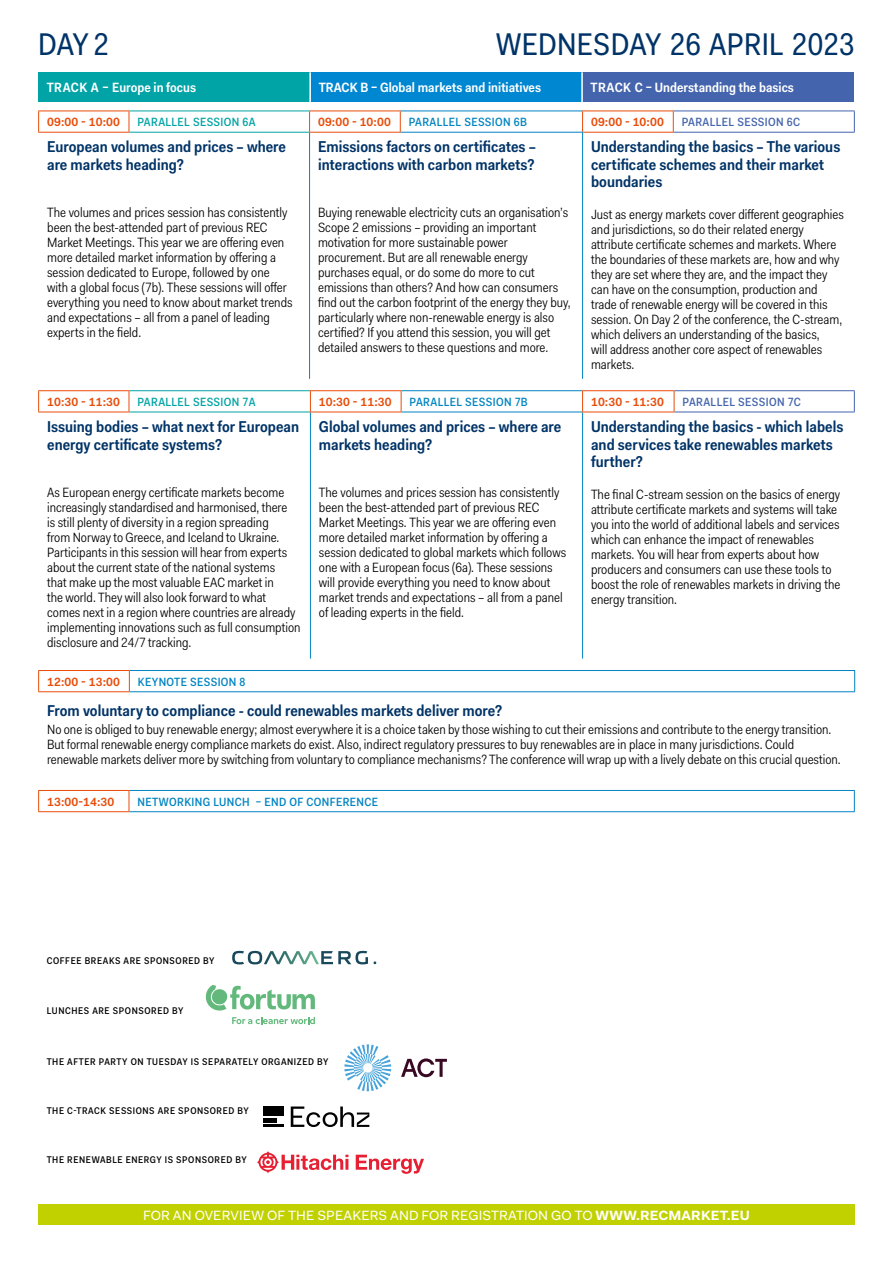
<style>
.page{position:relative;width:893px;height:1263px;background:#fff}
.page>*{position:absolute;margin:0;border:0;box-sizing:border-box;transform-origin:0 0}
.t1{font:31.5px "Fakt Sm Con Pro";letter-spacing:.01em;color:#003367}
.t2{font:600 15.75px/17.2px "Fakt Sm Con Pro";color:#003367}
.t3{font:13.5px/15px "Fakt Sm Con Pro Blond";color:#000}
.t4{font:600 13.5px "Fakt Sm Con Pro";color:#fff}
.t5{font:13.5px "Fakt Pro";letter-spacing:.01em;color:#fff}
.t6{font:600 12px "Fakt Pro";letter-spacing:.01em;color:#e94d0a}
.t7{font:500 12px "Fakt Sm Con Pro";letter-spacing:.03em;color:#0084c2}
.t8{font:500 12px "Fakt Sm Con Pro";letter-spacing:.03em;color:#00a3a6}
.t9{font:500 12px "Fakt Sm Con Pro";letter-spacing:.03em;color:#4464ad}
.t10{font:500 9.75px "Fakt Sm Con Pro";letter-spacing:.06em;color:#000}
.s1{font-weight:700}
</style>
<div class="page">
<div style="left:38px;top:72px;width:272px;height:30px;background:#00a3a6"></div>
<div style="left:310px;top:72px;width:272px;height:30px;background:#0087d1"></div>
<div style="left:582px;top:72px;width:272px;height:30px;background:#4464ad"></div>
<hr style="left:309px;top:72px;width:2px;height:30px;background:#fff">
<hr style="left:581px;top:72px;width:2px;height:30px;background:#fff">
<hr style="left:309px;top:133px;width:1px;height:246px;background:#0084c2">
<hr style="left:582px;top:133px;width:1px;height:246px;background:#0084c2">
<hr style="left:583px;top:132px;width:91px;height:1px;background:#e94d0a">
<svg style="left:309px;top:111px;width:365px;height:21px"></svg>
<hr style="left:309px;top:132px;width:92px;height:1px;background:#e94d0a">
<hr style="left:38px;top:111px;width:91px;height:1px;background:#e94d0a">
<svg style="left:38px;top:111px;width:1px;height:21px"></svg>
<svg style="left:129px;top:112px;width:1px;height:20px"></svg>
<hr style="left:38px;top:132px;width:91px;height:1px;background:#e94d0a">
<hr style="left:129px;top:111px;width:180px;height:1px;background:#00a3a6">
<hr style="left:129px;top:132px;width:180px;height:1px;background:#00a3a6">
<hr style="left:401px;top:111px;width:181px;height:1px;background:#0084c2">
<hr style="left:401px;top:132px;width:182px;height:1px;background:#0084c2">
<hr style="left:674px;top:111px;width:181px;height:1px;background:#4464ad">
<svg style="left:854px;top:111px;width:1px;height:21px"></svg>
<hr style="left:674px;top:132px;width:181px;height:1px;background:#4464ad">
<hr style="left:310px;top:412px;width:1px;height:247px;background:#0084c2">
<hr style="left:582px;top:412px;width:1px;height:247px;background:#0084c2">
<hr style="left:401px;top:390px;width:181px;height:1px;background:#0084c2">
<hr style="left:401px;top:412px;width:181px;height:1px;background:#0084c2">
<hr style="left:129px;top:390px;width:181px;height:1px;background:#00a3a6">
<hr style="left:129px;top:412px;width:181px;height:1px;background:#00a3a6">
<hr style="left:38px;top:390px;width:91px;height:1px;background:#e94d0a">
<svg style="left:38px;top:391px;width:1px;height:21px"></svg>
<svg style="left:129px;top:391px;width:1px;height:21px"></svg>
<hr style="left:38px;top:412px;width:91px;height:1px;background:#e94d0a">
<hr style="left:310px;top:390px;width:91px;height:1px;background:#e94d0a">
<hr style="left:310px;top:412px;width:91px;height:1px;background:#e94d0a">
<hr style="left:582px;top:390px;width:92px;height:1px;background:#e94d0a">
<svg style="left:310px;top:391px;width:365px;height:21px"></svg>
<hr style="left:582px;top:412px;width:92px;height:1px;background:#e94d0a">
<hr style="left:674px;top:390px;width:181px;height:1px;background:#4464ad">
<svg style="left:854px;top:391px;width:1px;height:21px"></svg>
<hr style="left:674px;top:412px;width:181px;height:1px;background:#4464ad">
<svg style="left:39px;top:692px;width:816px;height:1px"></svg>
<hr style="left:130px;top:670px;width:725px;height:1px;background:#0084c2">
<svg style="left:854px;top:671px;width:1px;height:20px"></svg>
<hr style="left:130px;top:691px;width:725px;height:1px;background:#0084c2">
<hr style="left:38px;top:670px;width:92px;height:1px;background:#e94d0a">
<svg style="left:38px;top:671px;width:1px;height:20px"></svg>
<svg style="left:129px;top:671px;width:1px;height:20px"></svg>
<hr style="left:38px;top:691px;width:92px;height:1px;background:#e94d0a">
<hr style="left:38px;top:790px;width:91px;height:1px;background:#e94d0a">
<svg style="left:38px;top:791px;width:1px;height:20px"></svg>
<svg style="left:129px;top:791px;width:1px;height:20px"></svg>
<hr style="left:38px;top:811px;width:91px;height:1px;background:#e94d0a">
<hr style="left:129px;top:790px;width:726px;height:1px;background:#0084c2">
<svg style="left:854px;top:791px;width:1px;height:20px"></svg>
<hr style="left:129px;top:811px;width:726px;height:1px;background:#0084c2">
<svg style="left:232px;top:950px;width:145px;height:15px"></svg>
<svg style="left:205px;top:985px;width:110px;height:40px"></svg>
<svg style="left:344px;top:1044px;width:103px;height:48px"></svg>
<svg style="left:263px;top:1106px;width:107px;height:21px"></svg>
<svg style="left:256px;top:1151px;width:168px;height:23px"></svg>
<div style="left:38px;top:1204px;width:817px;height:21px;background:#c1d100"></div>
<h1 class="t1" style="left:38px;top:23px;width:72px">DAY 2</h1>
<h1 class="t1" style="left:496px;top:23px;width:360px">WEDNESDAY 26 APRIL 2023</h1>
<p class="t4" style="left:47px;top:79px;width:151px">TRACK A – Europe in focus</p>
<p class="t4" style="left:319px;top:79px;width:224px">TRACK B – Global markets and initiatives</p>
<p class="t4" style="left:591px;top:79px;width:205px">TRACK C – Understanding the basics</p>
<p class="t6" style="left:47px;top:114px;width:74px">09:00 - 10:00</p>
<p class="t8" style="left:137px;top:114px;width:120px">PARALLEL SESSION 6A</p>
<p class="t6" style="left:318px;top:114px;width:74px">09:00 - 10:00</p>
<p class="t7" style="left:409px;top:114px;width:120px">PARALLEL SESSION 6B</p>
<p class="t6" style="left:591px;top:114px;width:74px">09:00 - 10:00</p>
<p class="t9" style="left:682px;top:114px;width:120px">PARALLEL SESSION 6C</p>
<p class="t2" style="left:47px;top:138px;width:240px">European volumes and prices – where are markets heading?</p>
<p class="t3" style="left:47px;top:205px;width:247px">The volumes and prices session has consistently been the best-attended part of previous REC Market Meetings. This year we are offering even more detailed market information by offering a session dedicated to Europe, followed by one with a global focus (7b). These sessions will offer everything you need to know about market trends and expectations – all from a panel of leading experts in the field.</p>
<p class="t2" style="left:318px;top:138px;width:219px">Emissions factors on certificates – interactions with carbon markets?</p>
<p class="t3" style="left:318px;top:205px;width:254px">Buying renewable electricity cuts an organisation’s Scope 2 emissions – providing an important motivation for more sustainable power procurement. But are all renewable energy purchases equal, or do some do more to cut emissions than others? And how can consumers find out the carbon footprint of the energy they buy, particularly where non-renewable energy is also certified? If you attend this session, you will get detailed answers to these questions and more.</p>
<p class="t2" style="left:591px;top:138px;width:251px">Understanding the basics – The various certificate schemes and their market boundaries</p>
<p class="t3" style="left:591px;top:207px;width:254px">Just as energy markets cover different geographies and jurisdictions, so do their related energy attribute certificate schemes and markets. Where the boundaries of these markets are, how and why they are set where they are, and the impact they can have on the consumption, production and trade of renewable energy will be covered in this session. On Day 2 of the conference, the C-stream, which delivers an understanding of the basics,<br>will address another core aspect of renewables markets.</p>
<p class="t6" style="left:47px;top:394px;width:74px">10:30 - 11:30</p>
<p class="t8" style="left:137px;top:394px;width:120px">PARALLEL SESSION 7A</p>
<p class="t6" style="left:319px;top:394px;width:74px">10:30 - 11:30</p>
<p class="t7" style="left:410px;top:394px;width:120px">PARALLEL SESSION 7B</p>
<p class="t6" style="left:591px;top:394px;width:74px">10:30 - 11:30</p>
<p class="t9" style="left:683px;top:394px;width:120px">PARALLEL SESSION 7C</p>
<p class="t2" style="left:47px;top:418px;width:253px">Issuing bodies – what next for European energy certificate systems?</p>
<p class="t3" style="left:47px;top:484px;width:255px">As European energy certificate markets become increasingly standardised and harmonised, there<br>is still plenty of diversity in a region spreading<br>from Norway to Greece, and Iceland to Ukraine.<br>Participants in this session will hear from experts about the current state of the national systems<br>that make up the most valuable EAC market in<br>the world. They will also look forward to what comes next in a region where countries are already implementing innovations such as full consumption disclosure and 24/7 tracking.</p>
<p class="t2" style="left:319px;top:418px;width:244px">Global volumes and prices – where are markets heading?</p>
<p class="t3" style="left:319px;top:484px;width:249px">The volumes and prices session has consistently been the best-attended part of previous REC Market Meetings. This year we are offering even more detailed market information by offering a session dedicated to global markets which follows one with a European focus (6a). These sessions will provide everything you need to know about market trends and expectations – all from a panel of leading experts in the field.</p>
<p class="t2" style="left:591px;top:418px;width:254px">Understanding the basics - which labels and services take renewables markets further?</p>
<p class="t3" style="left:591px;top:487px;width:251px">The final C-stream session on the basics of energy attribute certificate markets and systems will take you into the world of additional labels and services which can enhance the impact of renewables markets. You will hear from experts about how producers and consumers can use these tools to boost the role of renewables markets in driving the energy transition.</p>
<p class="t6" style="left:47px;top:673px;width:74px">12:00 - 13:00</p>
<p class="t7" style="left:138px;top:673px;width:109px">KEYNOTE SESSION 8</p>
<p class="t2" style="left:47px;top:702px;width:457px">From voluntary to compliance - could renewables markets deliver more?</p>
<p class="t3" style="left:47px;top:721px;width:795px">No one is obliged to buy renewable energy; almost everywhere it is a choice taken by those wishing to cut their emissions and contribute to the energy transition.<br>But formal renewable energy compliance markets do exist. Also, indirect regulatory pressures to buy renewables are in place in many jurisdictions. Could renewable markets deliver more by switching from voluntary to compliance mechanisms? The conference will wrap up with a lively debate on this crucial question.</p>
<p class="t6" style="left:47px;top:793px;width:69px">13:00-14:30</p>
<p class="t7" style="left:137px;top:793px;width:242px">NETWORKING LUNCH – END OF CONFERENCE</p>
<p class="t10" style="left:47px;top:954px;width:169px">COFFEE BREAKS ARE SPONSORED BY</p>
<p class="t10" style="left:47px;top:1004px;width:138px">LUNCHES ARE SPONSORED BY</p>
<p class="t10" style="left:47px;top:1055px;width:283px">THE AFTER PARTY ON TUESDAY IS SEPARATELY ORGANIZED BY</p>
<p class="t10" style="left:47px;top:1104px;width:203px">THE C-TRACK SESSIONS ARE SPONSORED BY</p>
<p class="t10" style="left:47px;top:1153px;width:201px">THE RENEWABLE ENERGY IS SPONSORED BY</p>
<p class="t5" style="left:143px;top:1206px;width:608px">FOR AN OVERVIEW OF THE SPEAKERS AND FOR REGISTRATION GO TO <span class="s1">WWW.RECMARKET.EU</span></p>
</div>
